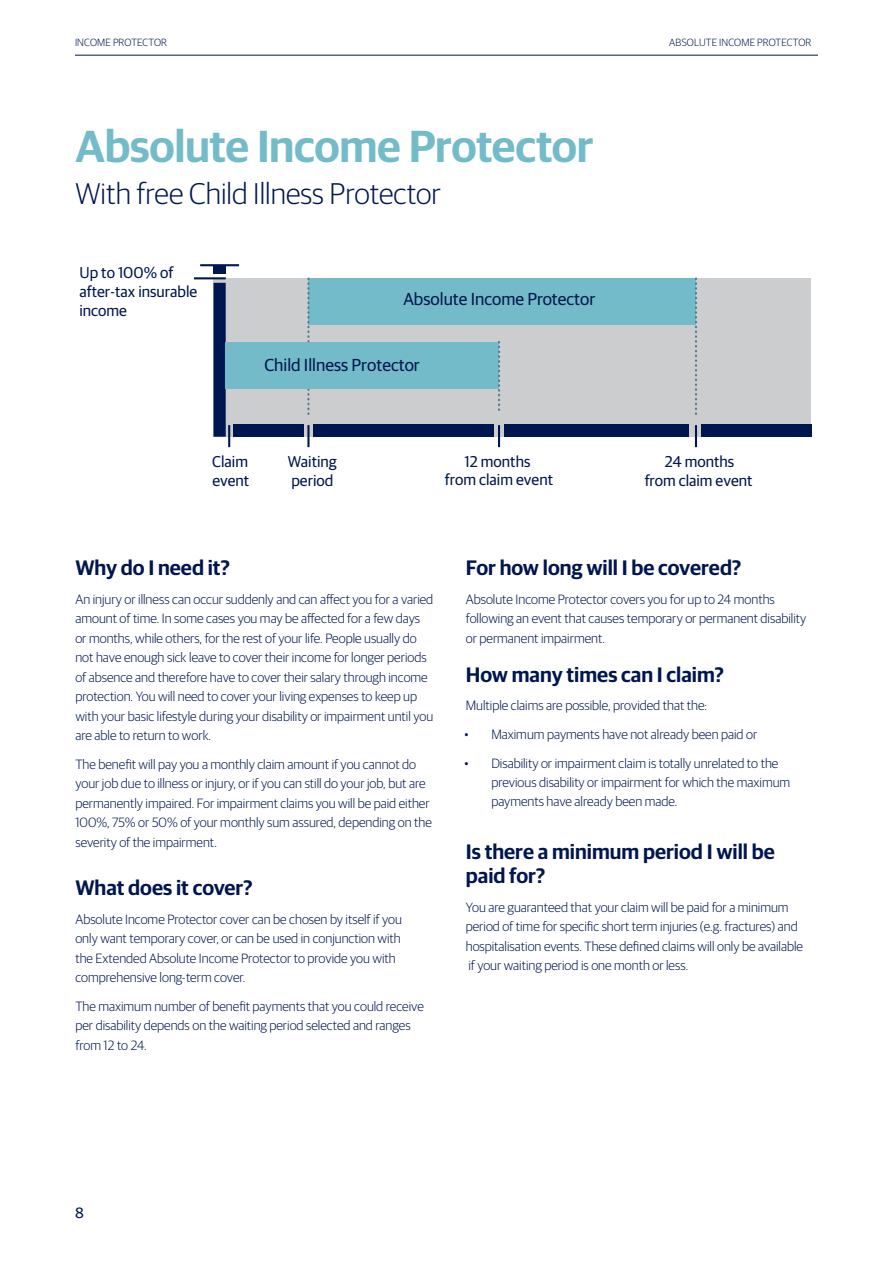
<style>
.page{position:relative;width:893px;height:1263px;background:#fff}
.page>*{position:absolute;margin:0;border:0;box-sizing:border-box;transform-origin:0 0}
.t1{font:600 45px "Guardian Sans";letter-spacing:-.01em;color:#74bbc9}
.t2{font:300 30px "Guardian Sans";color:#00164e}
.t3{font:600 21px/24px "Guardian Sans";color:#00164e}
.t4{font:17.4px "Guardian Sans";color:#00164e}
.t5{font:15.75px/19.2px "Guardian Sans";color:#00164e}
.t6{font:15px "Guardian Sans";color:#00164e}
.t7{font:300 13.5px/19.5px "Guardian Sans";color:#00164e}
.t8{font:300 10.5px "Guardian Sans";letter-spacing:.01em;color:#00164e}
</style>
<div class="page">
<hr style="left:75px;top:55px;width:743px;height:1px;background:#00164e">
<div style="left:214px;top:278px;width:597px;height:159px;background:#cbcdce"></div>
<div style="left:308px;top:278px;width:388px;height:47px;background:#74bbc9"></div>
<svg style="left:307px;top:277px;width:2px;height:137px"></svg>
<svg style="left:695px;top:277px;width:2px;height:137px"></svg>
<div style="left:701px;top:424px;width:110px;height:13px;background:#00164e"></div>
<div style="left:313px;top:424px;width:181px;height:13px;background:#00164e"></div>
<div style="left:505px;top:424px;width:184px;height:13px;background:#00164e"></div>
<div style="left:214px;top:265px;width:12px;height:9px;background:#00164e"></div>
<hr style="left:200px;top:264px;width:39px;height:2px;background:#00164e">
<hr style="left:307px;top:425px;width:2px;height:22px;background:#00164e">
<svg style="left:214px;top:283px;width:12px;height:154px;background:#061d53"></svg>
<div style="left:233px;top:424px;width:71px;height:13px;background:#00164e"></div>
<hr style="left:228px;top:425px;width:2px;height:22px;background:#00164e">
<hr style="left:695px;top:425px;width:2px;height:22px;background:#00164e">
<hr style="left:498px;top:425px;width:2px;height:22px;background:#00164e">
<hr style="left:194px;top:277px;width:32px;height:2px;background:#00164e">
<div style="left:226px;top:342px;width:273px;height:47px;background:#74bbc9"></div>
<svg style="left:498px;top:342px;width:2px;height:69px"></svg>
<p class="t8" style="left:75px;top:35px;width:94px">INCOME PROTECTOR</p>
<h1 class="t1" style="left:75px;top:113px;width:520px">Absolute Income Protector</h1>
<h2 class="t2" style="left:75px;top:173px;width:367px">With free Child Illness Protector</h2>
<p class="t5" style="left:79px;top:262px;width:119px;line-height:18.8px">Up to 100% of after-tax insurable income</p>
<p class="t4" style="left:403px;top:287px;width:193px">Absolute Income Protector</p>
<p class="t4" style="left:264px;top:353px;width:157px">Child Illness Protector</p>
<p class="t8" style="left:669px;top:35px;width:144px">ABSOLUTE INCOME PROTECTOR</p>
<p class="t5" style="left:212px;top:450px;width:39px">Claim event</p>
<p class="t5" style="left:288px;top:450px;width:50px">Waiting period</p>
<p class="t5" style="left:465px;top:450px;width:67px">12 months</p>
<p class="t5" style="left:665px;top:450px;width:71px">24 months</p>
<p class="t5" style="left:445px;top:469px;width:110px">from claim event</p>
<p class="t5" style="left:645px;top:469px;width:109px">from claim event</p>
<h3 class="t3" style="left:75px;top:554px;width:156px">Why do I need it?</h3>
<p class="t7" style="left:75px;top:589px;width:359px">An injury or illness can occur suddenly and can affect you for a varied amount of time. In some cases you may be affected for a few days or months, while others, for the rest of your life. People usually do not have enough sick leave to cover their income for longer periods of absence and therefore have to cover their salary through income protection. You will need to cover your living expenses to keep up with your basic lifestyle during your disability or impairment until you are able to return to work.</p>
<p class="t7" style="left:75px;top:754px;width:358px">The benefit will pay you a monthly claim amount if you cannot do your job due to illness or injury, or if you can still do your job, but are permanently impaired. For impairment claims you will be paid either 100%, 75% or 50% of your monthly sum assured, depending on the severity of the impairment.</p>
<h3 class="t3" style="left:75px;top:874px;width:179px">What does it cover?</h3>
<p class="t7" style="left:75px;top:908px;width:328px">Absolute Income Protector cover can be chosen by itself if you only want temporary cover, or can be used in conjunction with the Extended Absolute Income Protector to provide you with comprehensive long-term cover.</p>
<p class="t7" style="left:75px;top:995px;width:350px">The maximum number of benefit payments that you could receive per disability depends on the waiting period selected and ranges from 12 to 24.</p>
<h3 class="t3" style="left:466px;top:554px;width:277px">For how long will I be covered?</h3>
<p class="t7" style="left:466px;top:589px;width:342px">Absolute Income Protector covers you for up to 24 months following an event that causes temporary or permanent disability or permanent impairment.</p>
<h3 class="t3" style="left:466px;top:661px;width:259px">How many times can I claim?</h3>
<p class="t7" style="left:466px;top:695px;width:243px">Multiple claims are possible, provided that the:</p>
<p class="t7" style="left:464px;top:724px;width:294px">• Maximum payments have not already been paid or</p>
<p class="t7" style="left:491px;top:752px;width:300px;text-indent:-27px">• Disability or impairment claim is totally unrelated to the previous disability or impairment for which the maximum payments have already been made.</p>
<h3 class="t3" style="left:466px;top:838px;width:311px">Is there a minimum period I will be paid for?</h3>
<p class="t7" style="left:466px;top:896px;width:339px">You are guaranteed that your claim will be paid for a minimum period of time for specific short term injuries (e.g. fractures) and hospitalisation events. These defined claims will only be available if your waiting period is one month or less.</p>
<p class="t6" style="left:75px;top:1202px;width:10px">8</p>
</div>
